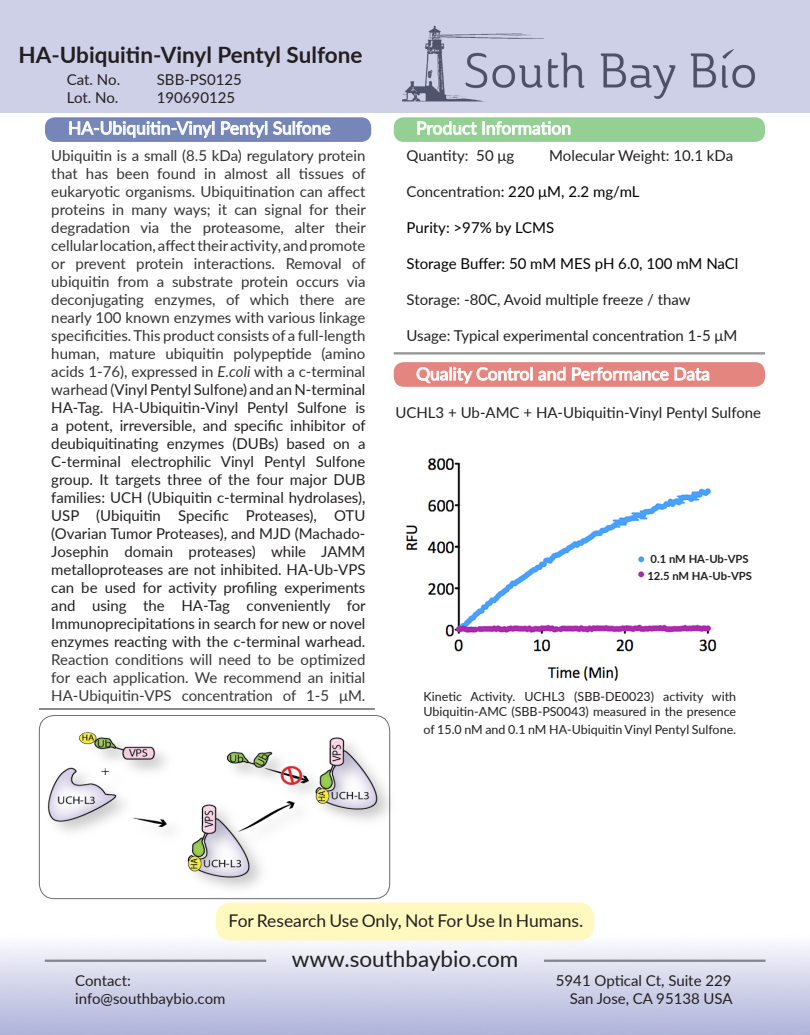
<style>
.page{position:relative;width:810px;height:1035px;background:#fff}
.page>*{position:absolute;margin:0;border:0;box-sizing:border-box;transform-origin:0 0}
.t1{font:700 22.5px "Lato";color:#231f20}
.t2{font:22.5px "Lato";color:#231f20}
.t3{font:17.5px "Lato";color:#fff}
.t4{font:17.5px "Lato";color:#231f20}
.t5{font:15px/18px "Lato";color:#231f20;text-align:justify}
.t6{font:15px "Lato";color:#000}
.t7{font:12.5px/15px "Lato";color:#231f20}
.t8{font:700 11.25px "Lato";color:#231f20}
.s1{color:#333}
.s2{font-style:italic;color:#333}
.s3{color:#222}
.s4{color:#373737}
.s5{color:#231f20}
</style>
<div class="page">
<img style="left:406px;top:458px;width:311px;height:223px">
<div style="left:0;top:0;width:810px;height:112px;background:#cdd0e7"></div>
<div style="left:394px;top:117px;width:371px;height:25px;background:#94cf94;border-radius:10px"></div>
<svg style="left:417px;top:117px;width:60px;height:18px"></svg>
<div style="left:482px;top:121px;width:3px;height:14px;border:1px solid #fff"></div>
<svg style="left:487px;top:117px;width:84px;height:18px"></svg>
<div style="left:45px;top:117px;width:326px;height:25px;background:#7686b8;border-radius:10px"></div>
<svg style="left:69px;top:117px;width:145px;height:21px"></svg>
<svg style="left:221px;top:117px;width:46px;height:21px"></svg>
<svg style="left:273px;top:121px;width:58px;height:14px"></svg>
<div style="left:394px;top:362px;width:371px;height:25px;background:#e4867f;border-radius:10px"></div>
<hr style="left:394px;top:353px;width:371px;height:1px;background:#231f20">
<hr style="left:394px;top:354px;width:371px;height:1px;background:#231f20">
<hr style="left:39px;top:708px;width:336px;height:1px;background:#231f20">
<hr style="left:39px;top:709px;width:336px;height:1px;background:#231f20">
<hr style="left:544px;top:960px;width:221px;height:1px;background:#231f20">
<hr style="left:544px;top:961px;width:221px;height:1px;background:#231f20">
<hr style="left:45px;top:960px;width:221px;height:1px;background:#231f20">
<hr style="left:45px;top:961px;width:221px;height:1px;background:#231f20">
<svg style="left:416px;top:362px;width:150px;height:25px"></svg>
<svg style="left:572px;top:362px;width:138px;height:19px"></svg>
<div style="left:216px;top:903px;width:378px;height:37px;background:#fff9bf;border-radius:15px"></div>
<div style="left:39px;top:715px;width:351px;height:184px;border:1px solid #6c6d70;border-radius:15px"></div>
<img style="left:39px;top:725px;width:352px;height:170px">
<div style="left:647px;top:552px;width:107px;height:33px;background:#fff;border-radius:15px"></div>
<p class="t1" style="left:18px;top:39px;width:346px">HA-Ubiquitin-Vinyl Pentyl Sulfone</p>
<p class="t5" style="left:67px;top:70px;width:55px">Cat. No.</p>
<p class="t5" style="left:157px;top:70px;width:87px">SBB-PS0125</p>
<p class="t5" style="left:67px;top:88px;width:53px">Lot. No.</p>
<p class="t5" style="left:157px;top:88px;width:80px">190690125</p>
<p class="t3" style="left:68px;top:115px;width:264px">HA-Ubiquitin-Vinyl Pentyl Sulfone</p>
<p class="t3" style="left:416px;top:115px;width:156px">Product Information</p>
<p class="t5" style="left:51px;top:146px;width:316px"><span class="s1">Ubiquitin is a small (8.5 kDa) regulatory protein that has been found in almost all tissues of eukaryotic organisms. Ubiquitination can affect proteins in many ways; it can signal for their degradation via the proteasome, alter their cellularlocation, affecttheiractivity, andpromote or prevent protein interactions. Removal of ubiquitin from a substrate protein occurs via deconjugating enzymes, of which there are nearly 100 known enzymes with various linkage specificities.This product consists of a full-length human, mature ubiquitin polypeptide (amino acids 1-76), expressed in</span> <span class="s2">E.coli</span> <span class="s1">with a c-terminal warhead (</span>Vinyl Pentyl Sulfone) and an N-terminal HA-Tag. <span class="s1">HA-</span>Ubiquitin-Vinyl Pentyl Sulfone is a potent, irreversible, and specific inhibitor of deubiquitinating enzymes (DUBs) based on a C-terminal electrophilic Vinyl Pentyl Sulfone group. It targets three of the four major DUB families: UCH (Ubiquitin c-terminal hydrolases), USP (Ubiquitin Specific Proteases), OTU (Ovarian Tumor Proteases), and MJD (<span class="s3">Machado-Josephin domain proteases</span>) while JAMM metalloproteases are not inhibited. HA-Ub-VPS can be used for activity profiling experiments and using the HA-Tag conveniently for Immunoprecipitations in search for new or novel enzymes reacting with the c-terminal warhead.<br><span class="s4">Reaction conditions will need to be optimized for each application. We recommend an initial HA-Ubiquitin-VPS concentration of 1-5 μM.</span></p>
<p class="t5" style="left:407px;top:146px;width:109px">Quantity: 50 μg</p>
<p class="t5" style="left:549px;top:146px;width:185px">Molecular Weight: 10.1 kDa</p>
<p class="t6" style="left:407px;top:181px;width:234px"><span class="s5">Concentration</span>: 220 μM, 2.2 mg/mL</p>
<p class="t6" style="left:407px;top:217px;width:149px">Purity: &gt;97% by LCMS</p>
<p class="t6" style="left:407px;top:253px;width:333px">Storage Buffer: 50 mM MES pH 6.0, 100 mM NaCl</p>
<p class="t5" style="left:407px;top:290px;width:286px">Storage: -80C, Avoid multiple freeze / thaw</p>
<p class="t5" style="left:407px;top:326px;width:332px">Usage: Typical experimental concentration 1-5 μM</p>
<p class="t3" style="left:416px;top:361px;width:295px">Quality Control and Performance Data</p>
<p class="t5" style="left:395px;top:403px;width:367px">UCHL3 + Ub-AMC + HA-Ubiquitin-Vinyl Pentyl Sulfone</p>
<p class="t8" style="left:651px;top:551px;width:100px">0.1 nM HA-Ub-VPS</p>
<p class="t8" style="left:647px;top:567px;width:106px">12.5 nM HA-Ub-VPS</p>
<p class="t7" style="left:424px;top:688px;width:314px">Kinetic Activity. UCHL3 (SBB-DE0023) activity with<br>Ubiquitin-AMC (SBB-PS0043) measured in the presence</p>
<p class="t7" style="left:424px;top:721px;width:314px">of 15.0 nM and 0.1 nM HA-Ubiquitin Vinyl Pentyl Sulfone.</p>
<p class="t4" style="left:229px;top:908px;width:356px">For Research Use Only, Not For Use In Humans.</p>
<p class="t2" style="left:292px;top:943px;width:228px">www.southbaybio.com</p>
<p class="t5" style="left:75px;top:971px;width:57px">Contact:</p>
<p class="t5" style="left:556px;top:971px;width:177px">5941 Optical Ct, Suite 229</p>
<p class="t5" style="left:75px;top:989px;width:152px">info@southbaybio.com</p>
<p class="t5" style="left:570px;top:989px;width:164px">San Jose, CA 95138 USA</p>
</div>
